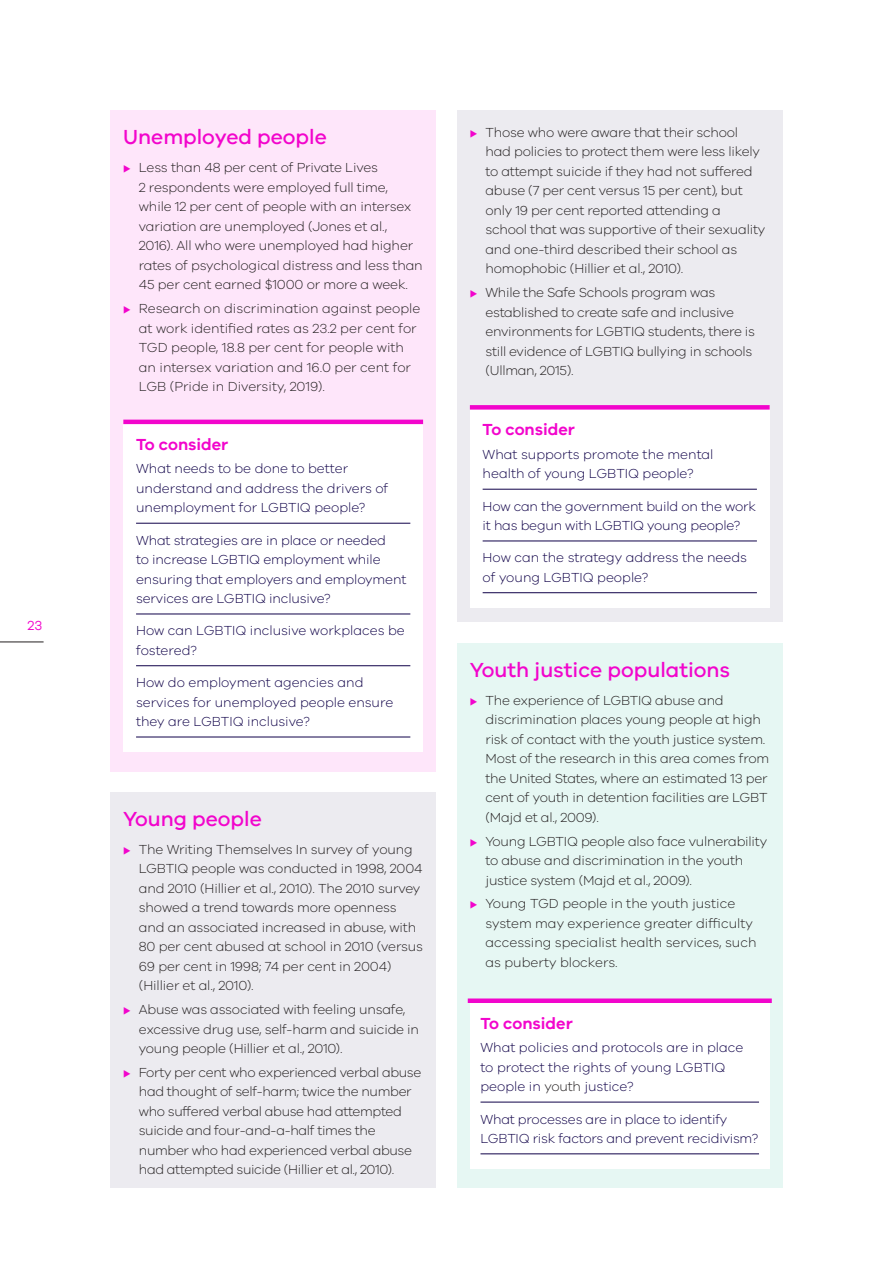
<style>
.page{position:relative;width:893px;height:1263px;background:#fff}
.page>*{position:absolute;margin:0;border:0;box-sizing:border-box;transform-origin:0 0}
._150__Sub_Header_H2{font:500 21px "VIC";color:#f205cc}
._165__Questions_Subh{font:600 16.5px "VIC";color:#f205cc}
.t1{font:300 13.5px/19.5px "VIC";letter-spacing:-.015em;color:#231f20}
._166__Questions_Body{font:300 13.5px/19.5px "VIC";letter-spacing:-.005em;color:#100249}
.t2{font:13.5px "VIC";color:#f205cc}
.s1{color:#f205cc}
.s2{color:#231f20}
</style>
<div class="page">
<div style="left:111px;top:111px;width:325px;height:661px;background:#fee6fa"></div>
<div style="left:123px;top:420px;width:300px;height:332px;background:#fff"></div>
<hr style="left:123px;top:420px;width:300px;height:4px;background:#f205cc">
<hr style="left:136px;top:523px;width:274px;height:1px;background:#100249">
<hr style="left:136px;top:614px;width:274px;height:1px;background:#100249">
<hr style="left:136px;top:665px;width:274px;height:1px;background:#100249">
<hr style="left:136px;top:737px;width:274px;height:1px;background:#100249">
<div style="left:111px;top:792px;width:325px;height:395px;background:#ecebf0"></div>
<div style="left:457px;top:643px;width:325px;height:544px;background:#e6f7f3"></div>
<div style="left:470px;top:999px;width:300px;height:169px;background:#fff"></div>
<div style="left:468px;top:998px;width:304px;height:5px;background:#f205cc"></div>
<hr style="left:480px;top:1102px;width:279px;height:1px;background:#100249">
<hr style="left:480px;top:1153px;width:279px;height:1px;background:#100249">
<div style="left:457px;top:111px;width:325px;height:511px;background:#ecebf0"></div>
<div style="left:470px;top:406px;width:300px;height:201px;background:#fff"></div>
<div style="left:470px;top:405px;width:300px;height:5px;background:#f205cc"></div>
<hr style="left:483px;top:489px;width:274px;height:1px;background:#100249">
<hr style="left:483px;top:541px;width:274px;height:1px;background:#100249">
<hr style="left:483px;top:592px;width:274px;height:1px;background:#100249">
<hr style="left:0;top:642px;width:44px;height:1px;background:#231f20">
<p class="t2" style="left:27px;top:617px;width:17px">23</p>
<h2 class="_150__Sub_Header_H2" style="left:123px;top:125px;width:205px">Unemployed people</h2>
<p class="t1" style="left:139px;top:158px;width:285px;text-indent:-16px"><span class="s1">◆</span> Less than 48 per cent of Private Lives<br>2 respondents were employed full time, while 12 per cent of people with an intersex variation are unemployed (Jones et al., 2016). All who were unemployed had higher rates of psychological distress and less than 45 per cent earned $1000 or more a week.</p>
<p class="t1" style="left:139px;top:298px;width:283px;text-indent:-16px"><span class="s1">◆</span> Research on discrimination against people at work identified rates as 23.2 per cent for TGD people, 18.8 per cent for people with an intersex variation and 16.0 per cent for LGB (Pride in Diversity, 2019).</p>
<p class="_165__Questions_Subh" style="left:136px;top:434px;width:94px">To consider</p>
<p class="_166__Questions_Body" style="left:136px;top:459px;width:254px">What needs to be done to better understand and address the drivers of unemployment for LGBTIQ people?</p>
<p class="_166__Questions_Body" style="left:136px;top:530px;width:272px">What strategies are in place or needed<br>to increase LGBTIQ employment while ensuring that employers and employment services are LGBTIQ inclusive?</p>
<p class="_166__Questions_Body" style="left:136px;top:621px;width:270px">How can LGBTIQ inclusive workplaces be fostered?</p>
<p class="_166__Questions_Body" style="left:136px;top:672px;width:259px">How do employment agencies and services for unemployed people ensure they are LGBTIQ inclusive?</p>
<h2 class="_150__Sub_Header_H2" style="left:123px;top:806px;width:140px">Young people</h2>
<p class="t1" style="left:139px;top:839px;width:286px;text-indent:-16px"><span class="s1">◆</span> The Writing Themselves In survey of young LGBTIQ people was conducted in 1998, 2004 and 2010 (Hillier et al., 2010). The 2010 survey showed a trend towards more openness and an associated increased in abuse, with 80 per cent abused at school in 2010 (versus 69 per cent in 1998; 74 per cent in 2004) (Hillier et al., 2010).</p>
<p class="t1" style="left:139px;top:999px;width:282px;text-indent:-16px"><span class="s1">◆</span> Abuse was associated with feeling unsafe, excessive drug use, self-harm and suicide in young people (Hillier et al., 2010).</p>
<p class="t1" style="left:139px;top:1062px;width:284px;text-indent:-16px"><span class="s1">◆</span> Forty per cent who experienced verbal abuse had thought of self-harm; twice the number who suffered verbal abuse had attempted suicide and four-and-a-half times the number who had experienced verbal abuse had attempted suicide (Hillier et al., 2010).</p>
<p class="t1" style="left:485px;top:122px;width:281px;text-indent:-16px"><span class="s1">◆</span> Those who were aware that their school had policies to protect them were less likely to attempt suicide if they had not suffered abuse (7 per cent versus 15 per cent), but only 19 per cent reported attending a school that was supportive of their sexuality and one-third described their school as homophobic (Hillier et al., 2010).</p>
<p class="t1" style="left:485px;top:282px;width:271px;text-indent:-16px"><span class="s1">◆</span> While the Safe Schools program was established to create safe and inclusive environments for LGBTIQ students, there is still evidence of LGBTIQ bullying in schools (Ullman, 2015).</p>
<p class="_165__Questions_Subh" style="left:483px;top:419px;width:94px">To consider</p>
<p class="_166__Questions_Body" style="left:483px;top:444px;width:232px">What supports promote the mental health of young LGBTIQ people?</p>
<p class="_166__Questions_Body" style="left:483px;top:496px;width:275px">How can the government build on the work it has begun with LGBTIQ young people?</p>
<p class="_166__Questions_Body" style="left:483px;top:548px;width:266px">How can the strategy address the needs of young LGBTIQ people?</p>
<h2 class="_150__Sub_Header_H2" style="left:470px;top:657px;width:262px">Youth justice populations</h2>
<p class="t1" style="left:485px;top:690px;width:285px;text-indent:-16px"><span class="s1">◆</span> The experience of LGBTIQ abuse and discrimination places young people at high risk of contact with the youth justice system.<br>Most of the research in this area comes from the United States, where an estimated 13 per cent of youth in detention facilities are LGBT (Majd et al., 2009).</p>
<p class="t1" style="left:485px;top:831px;width:283px;text-indent:-16px"><span class="s1">◆</span> Young LGBTIQ people also face vulnerability to abuse and discrimination in the youth justice system (Majd et al., 2009).</p>
<p class="t1" style="left:485px;top:894px;width:273px;text-indent:-16px"><span class="s1">◆</span> Young TGD people in the youth justice system may experience greater difficulty accessing specialist health services, such as puberty blockers.</p>
<p class="_165__Questions_Subh" style="left:480px;top:1013px;width:94px">To consider</p>
<p class="_166__Questions_Body" style="left:480px;top:1037px;width:264px">What policies and protocols are in place to protect the rights of young LGBTIQ people in <span class="s2">youth</span> justice?</p>
<p class="_166__Questions_Body" style="left:480px;top:1109px;width:279px">What processes are in place to identify<br>LGBTIQ risk factors and prevent recidivism?</p>
</div>
